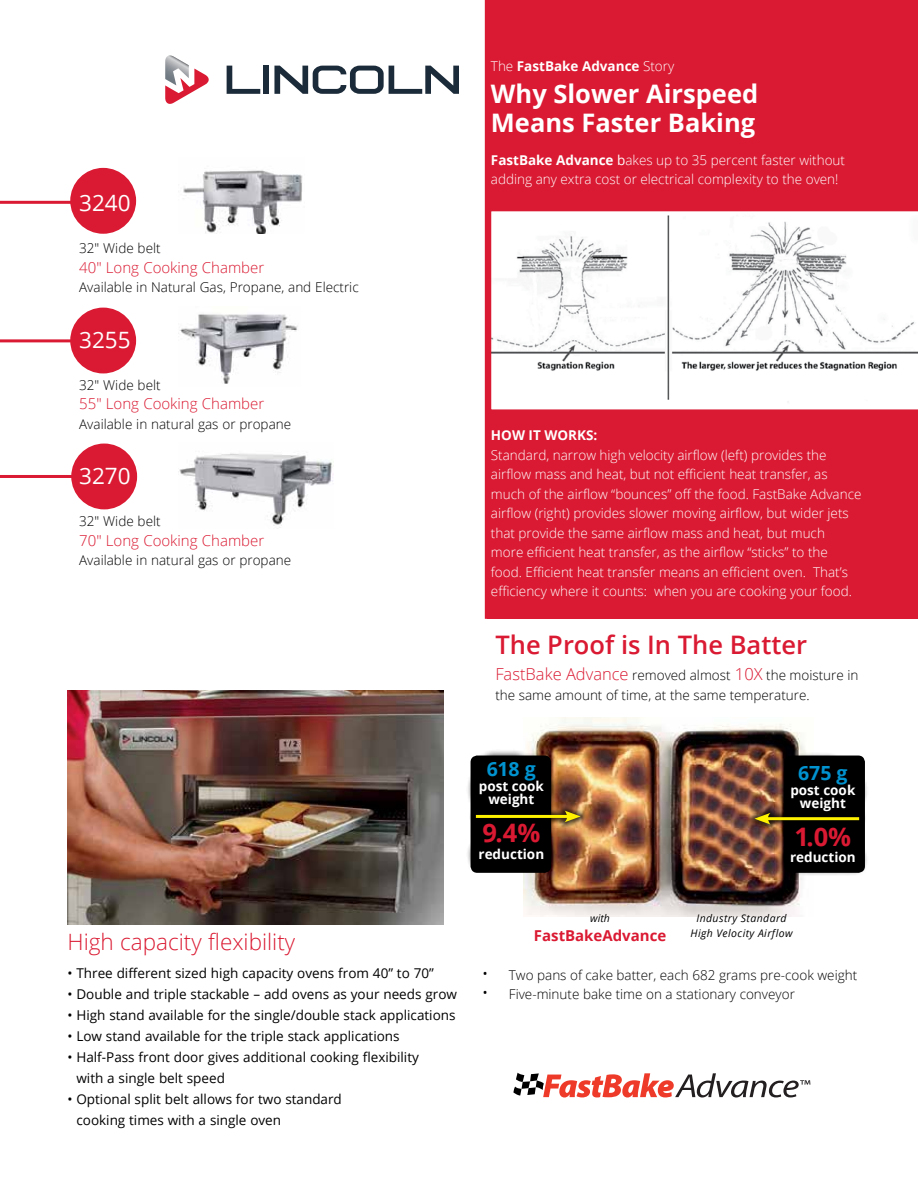
<style>
.page{position:relative;width:918px;height:1188px;background:#fff}
.page>*{position:absolute;margin:0;border:0;box-sizing:border-box;transform-origin:0 0}
.t1{font:700 25.5px/28.5px "Open Sans";color:#fff}
.t2{font:600 25.5px "Open Sans";color:#da1a32}
.t3{font:700 25.5px "Open Sans";color:#da1a32}
.t4{font:300 22.5px "Open Sans";color:#da1a32}
.t5{font:22.5px "Open Sans";color:#fff}
.t6{font:700 19.5px "Open Sans";color:#0093d0}
.t7{font:300 15px "Open Sans";color:#da1a32}
.t8{font:700 15px "Open Sans";color:#da1a32}
.t9{font:300 13.5px/19.5px "Open Sans";color:#fff}
.t10{font:13.5px/21px "Open Sans";color:#000}
.t11{font:300 13.5px/19.5px "Open Sans";color:#000}
.t12{font:700 13.5px/12.6px "Open Sans";color:#fff;text-align:center}
.t13{font:italic 10.5px/15px "Open Sans";letter-spacing:.04em;color:#000;text-align:center}
.s1{font-weight:300}
.s2{font-weight:700}
.s3{font-weight:400}
.s4{font-size:16.5px;color:#da1a32}
.s5{font-size:18px}
</style>
<div class="page">
<div style="left:70px;top:168px;width:66px;height:66px;background:#da1a32;border-radius:50%"></div>
<div style="left:70px;top:308px;width:66px;height:65px;background:#da1a32;border-radius:50%"></div>
<div style="left:71px;top:444px;width:66px;height:65px;background:#da1a32;border-radius:50%"></div>
<hr style="left:0;top:475px;width:122px;height:3px;background:#da1a32">
<hr style="left:0;top:201px;width:111px;height:3px;background:#da1a32">
<hr style="left:0;top:339px;width:122px;height:3px;background:#da1a32">
<img style="left:178px;top:453px;width:155px;height:75px">
<div style="left:488px;top:0;width:430px;height:619px;background:#da1a32"></div>
<img style="left:523px;top:717px;width:283px;height:199px">
<img style="left:183px;top:170px;width:120px;height:64px">
<svg style="left:491px;top:211px;width:427px;height:199px;background:#f3f1f2"></svg>
<img style="left:68px;top:690px;width:376px;height:235px">
<img style="left:178px;top:314px;width:120px;height:70px">
<hr style="left:485px;top:0;width:4px;height:619px;background:#da1a32">
<div style="left:777px;top:752px;width:92px;height:124px;background:#000"></div>
<div style="left:748px;top:806px;width:118px;height:25px;background:#000;opacity:.75"></div>
<hr style="left:765px;top:817px;width:94px;height:3px;background:#fff200">
<svg style="left:754px;top:813px;width:16px;height:12px"></svg>
<div style="left:465px;top:748px;width:93px;height:125px;background:#000;opacity:.92"></div>
<div style="left:469px;top:804px;width:118px;height:25px;background:#000;opacity:.75"></div>
<hr style="left:476px;top:815px;width:94px;height:3px;background:#fff200">
<svg style="left:565px;top:811px;width:16px;height:11px"></svg>
<svg style="left:513px;top:1073px;width:297px;height:25px"></svg>
<svg style="left:165px;top:55px;width:44px;height:49px"></svg>
<svg style="left:227px;top:66px;width:33px;height:28px"></svg>
<div style="left:264px;top:66px;width:5px;height:28px;background:#1c2b39"></div>
<svg style="left:274px;top:66px;width:185px;height:28px"></svg>
<h2 class="t5" style="left:79px;top:188px;width:53px">3240</h2>
<p class="t11" style="left:79px;top:238px;width:83px">32" Wide belt</p>
<p class="t7" style="left:79px;top:257px;width:187px">40" Long Cooking Chamber</p>
<p class="t11" style="left:79px;top:277px;width:281px">Available in Natural Gas, Propane, and Electric</p>
<h2 class="t5" style="left:79px;top:324px;width:53px">3255</h2>
<p class="t11" style="left:79px;top:375px;width:83px">32" Wide belt</p>
<p class="t7" style="left:79px;top:393px;width:187px">55" Long Cooking Chamber</p>
<p class="t11" style="left:79px;top:414px;width:213px">Available in natural gas or propane</p>
<h2 class="t5" style="left:79px;top:461px;width:53px">3270</h2>
<p class="t11" style="left:79px;top:511px;width:83px">32" Wide belt</p>
<p class="t7" style="left:79px;top:530px;width:187px">70" Long Cooking Chamber</p>
<p class="t11" style="left:79px;top:550px;width:213px">Available in natural gas or propane</p>
<p class="t12" style="left:491px;top:60px;width:185px"><span class="s1">The</span> FastBake Advance <span class="s1">Story</span></p>
<h1 class="t1" style="left:491px;top:79px;width:269px">Why Slower Airspeed<br>Means Faster Baking</h1>
<p class="t9" style="left:491px;top:150px;width:356px"><span class="s2">FastBake Advance</span> <span class="s3">b</span>akes up to 35 percent faster without adding any extra cost or electrical complexity to the oven!</p>
<p class="t12" style="left:491px;top:429px;width:108px">HOW IT WORKS:</p>
<p class="t9" style="left:491px;top:445px;width:372px">Standard, narrow high velocity airflow (left) provides the airflow mass and heat, but not efficient heat transfer, as much of the airflow “bounces” off the food. FastBake Advance airflow (right) provides slower moving airflow, but wider jets that provide the same airflow mass and heat, but much<br>more efficient heat transfer, as the airflow “sticks” to the food. Efficient heat transfer means an efficient oven. That’s efficiency where it counts: when you are cooking your food.</p>
<h1 class="t2" style="left:495px;top:627px;width:313px">The Proof is In The Batter</h1>
<p class="t11" style="left:495px;top:665px;width:365px"><span class="s4">FastBake Advance</span> removed almost <span class="s4">10X</span> the moisture in the same amount of time, at the same temperature.</p>
<h2 class="t4" style="left:68px;top:927px;width:229px">High capacity flexibility</h2>
<p class="t10" style="left:68px;top:962px;width:368px">• Three different sized high capacity ovens from 40” to 70”</p>
<p class="t10" style="left:68px;top:983px;width:391px">• Double and triple stackable – add ovens as your needs grow</p>
<p class="t10" style="left:68px;top:1004px;width:390px">• High stand available for the single/double stack applications</p>
<p class="t10" style="left:68px;top:1025px;width:334px">• Low stand available for the triple stack applications</p>
<p class="t10" style="left:76px;top:1046px;width:344px;text-indent:-9px">• Half-Pass front door gives additional cooking flexibility with a single belt speed</p>
<p class="t10" style="left:76px;top:1088px;width:267px;text-indent:-9px">• Optional split belt allows for two standard cooking times with a single oven</p>
<h3 class="t6" style="left:487px;top:756px;width:50px">618 g</h3>
<p class="t12" style="left:479px;top:780px;width:67px">post cook weight</p>
<h1 class="t3" style="left:482px;top:815px;width:60px">9.4%</h1>
<p class="t12" style="left:479px;top:847px;width:67px">reduction</p>
<p class="t13" style="left:590px;top:911px;width:21px">with</p>
<p class="t8" style="left:534px;top:925px;width:134px">FastBakeAdvance</p>
<h3 class="t6" style="left:798px;top:759px;width:51px">675 g</h3>
<p class="t12" style="left:790px;top:784px;width:67px">post cook weight</p>
<h1 class="t3" style="left:794px;top:819px;width:58px">1.0%</h1>
<p class="t12" style="left:790px;top:851px;width:67px">reduction</p>
<p class="t13" style="left:690px;top:911px;width:104px">Industry Standard<br>High Velocity Airflow</p>
<p class="t11" style="left:482px;top:965px;width:377px"><span class="s5">•</span> Two pans of cake batter, each 682 grams pre-cook weight</p>
<p class="t11" style="left:482px;top:984px;width:315px"><span class="s5">•</span> Five-minute bake time on a stationary conveyor</p>
</div>
